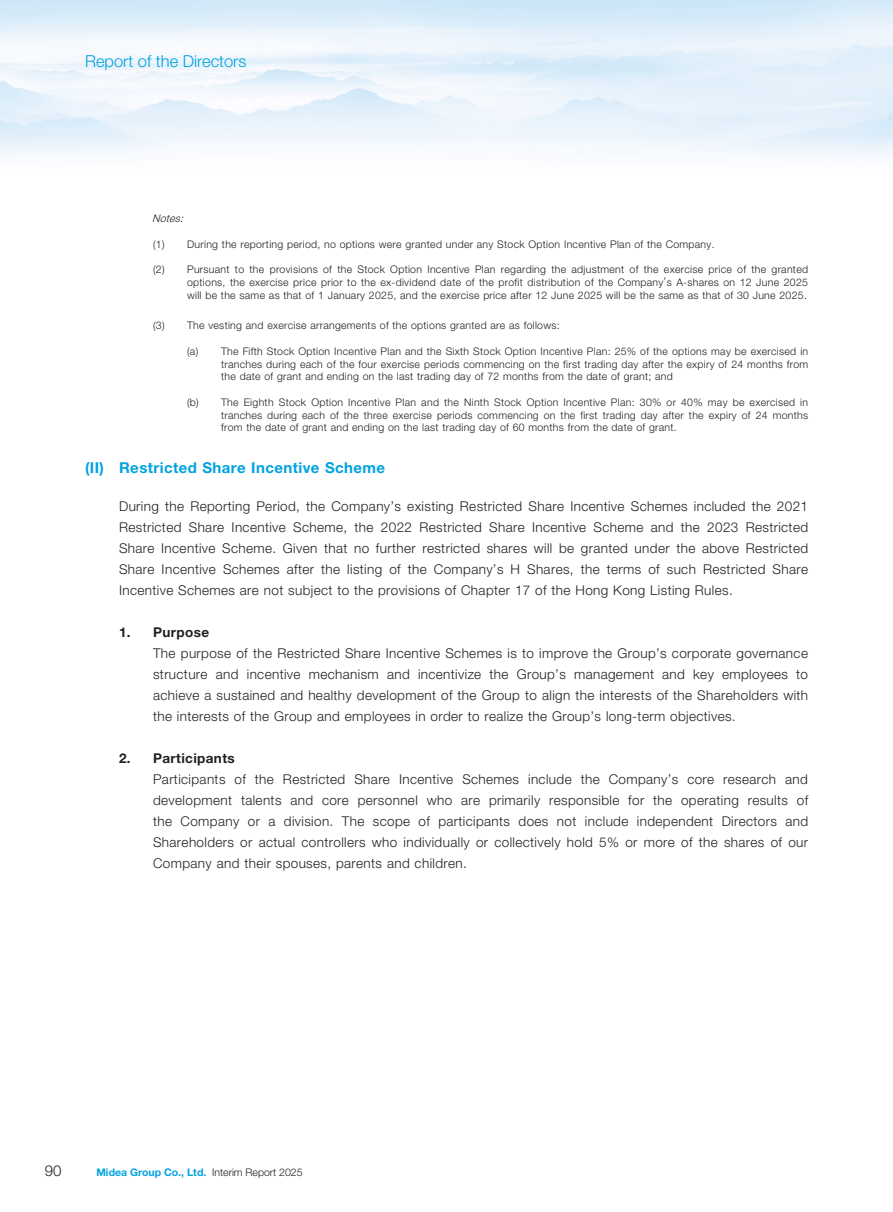
<style>
.page{position:relative;width:893px;height:1212px;background:#fff}
.page>*{position:absolute;margin:0;border:0;box-sizing:border-box;transform-origin:0 0}
.t1{font:300 16.5px "Helvetica Neue LT Std";color:#00a2df}
.t2{font:700 15px "Helvetica Neue LT Std";letter-spacing:.03em;color:#00a2df}
.t3{font:300 15px "Helvetica Neue LT Std";color:#231f20}
.t4{font:300 13.5px/21px "Helvetica Neue LT Std";letter-spacing:.03em;color:#231f20;text-align:justify}
.t5{font:700 13.5px "Helvetica Neue LT Std";letter-spacing:.03em;color:#231f20}
.t6{font:300 10.5px/12.8px "Helvetica Neue LT Std";letter-spacing:.03em;color:#231f20;text-align:justify}
.t7{font:700 10.5px "Helvetica Neue LT Std";color:#00a2df}
.t8{font:italic 300 10.5px "Helvetica Neue LT Std";color:#231f20}
.s1{font-weight:300;color:#231f20}
</style>
<div class="page">
<p class="t1" style="left:85px;top:51px;width:163px">Report of the Directors</p>
<p class="t8" style="left:152px;top:212px;width:36px">Notes:</p>
<p class="t6" style="left:153px;top:237px;width:563px">(1) During the reporting period, no options were granted under any Stock Option Incentive Plan of the Company.</p>
<p class="t6" style="left:187px;top:263px;width:622px;text-indent:-34px">(2) Pursuant to the provisions of the Stock Option Incentive Plan regarding the adjustment of the exercise price of the granted options, the exercise price prior to the ex-dividend date of the profit distribution of the Company’s A-shares on 12 June 2025 will be the same as that of 1 January 2025, and the exercise price after 12 June 2025 will be the same as that of 30 June 2025.</p>
<p class="t6" style="left:153px;top:319px;width:408px">(3) The vesting and exercise arrangements of the options granted are as follows:</p>
<p class="t6" style="left:221px;top:344px;width:589px;text-indent:-34px">(a) The Fifth Stock Option Incentive Plan and the Sixth Stock Option Incentive Plan: 25% of the options may be exercised in tranches during each of the four exercise periods commencing on the first trading day after the expiry of 24 months from the date of grant and ending on the last trading day of 72 months from the date of grant; and</p>
<p class="t6" style="left:221px;top:395px;width:588px;text-indent:-34px">(b) The Eighth Stock Option Incentive Plan and the Ninth Stock Option Incentive Plan: 30% or 40% may be exercised in tranches during each of the three exercise periods commencing on the first trading day after the expiry of 24 months from the date of grant and ending on the last trading day of 60 months from the date of grant.</p>
<p class="t2" style="left:85px;top:459px;width:302px">(II) Restricted Share Incentive Scheme</p>
<p class="t4" style="left:119px;top:496px;width:691px">During the Reporting Period, the Company’s existing Restricted Share Incentive Schemes included the 2021<br>Restricted Share Incentive Scheme, the 2022 Restricted Share Incentive Scheme and the 2023 Restricted Share Incentive Scheme. Given that no further restricted shares will be granted under the above Restricted Share Incentive Schemes after the listing of the Company’s H Shares, the terms of such Restricted Share Incentive Schemes are not subject to the provisions of Chapter 17 of the Hong Kong Listing Rules.</p>
<p class="t5" style="left:119px;top:624px;width:92px">1. Purpose</p>
<p class="t4" style="left:153px;top:643px;width:657px">The purpose of the Restricted Share Incentive Schemes is to improve the Group’s corporate governance structure and incentive mechanism and incentivize the Group’s management and key employees to achieve a sustained and healthy development of the Group to align the interests of the Shareholders with the interests of the Group and employees in order to realize the Group’s long-term objectives.</p>
<p class="t5" style="left:119px;top:750px;width:117px">2. Participants</p>
<p class="t4" style="left:153px;top:769px;width:657px">Participants of the Restricted Share Incentive Schemes include the Company’s core research and development talents and core personnel who are primarily responsible for the operating results of the Company or a division. The scope of participants does not include independent Directors and Shareholders or actual controllers who individually or collectively hold 5% or more of the shares of our Company and their spouses, parents and children.</p>
<p class="t3" style="left:45px;top:1162px;width:18px">90</p>
<p class="t7" style="left:96px;top:1165px;width:208px">Midea Group Co., Ltd. <span class="s1">Interim Report 2025</span></p>
</div>
